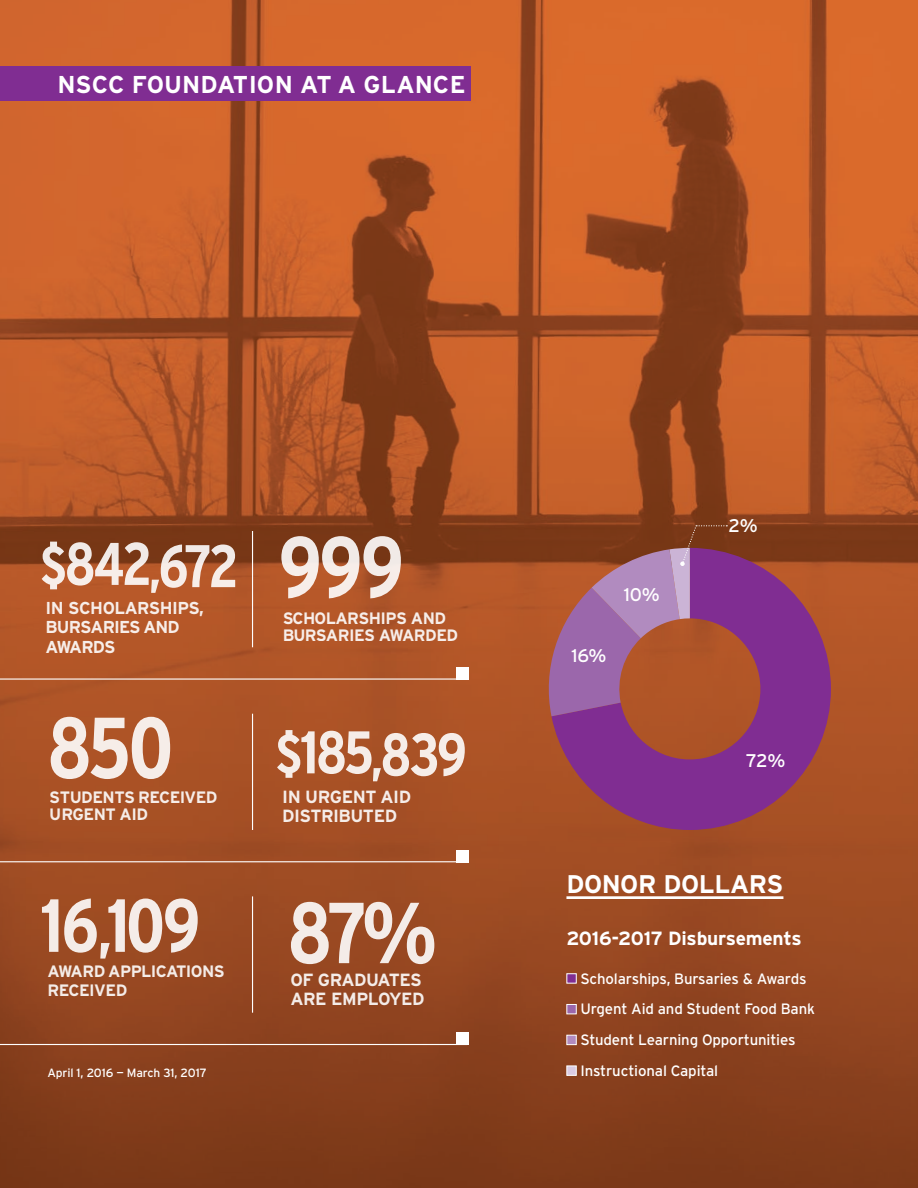
<style>
.page{position:relative;width:918px;height:1188px;background:#fff}
.page>*{position:absolute;margin:0;border:0;box-sizing:border-box;transform-origin:0 0}
.t1{font:700 condensed 86.25px "Interstate";letter-spacing:-.04em;color:#fff}
.t2{font:700 condensed 75px "Interstate";color:#fff}
.t3{font:700 condensed 60px "Interstate";letter-spacing:-.05em;color:#fff}
.t4{font:700 25.5px "Interstate";letter-spacing:-.015em;color:#fff}
.t5{font:700 24.3px "Interstate";color:#fff}
.t6{font:700 19.2px "Interstate";letter-spacing:-.01em;color:#fff}
.t7{font:18.3px "Interstate";color:#fff}
.t8{font:700 17.7px/18.9px "Interstate";letter-spacing:-.025em;color:#fff}
.t9{font:700 17.25px/19.6px "Interstate";letter-spacing:-.04em;color:#fff}
.t10{font:700 16.5px/17.2px "Interstate";letter-spacing:-.035em;color:#fff}
.t11{font:15px/30.8px "Interstate";letter-spacing:-.01em;color:#fff}
.t12{font:12px "Interstate";letter-spacing:-.01em;color:#fff}
.s1{font-size:55.5px}
.s2{font-size:51px}
.s3{font-size:60px}
</style>
<div class="page">
<img style="left:0;top:0;width:918px;height:1188px">
<hr style="left:0;top:1044px;width:467px;height:1px;background:#fff">
<div style="left:456px;top:1032px;width:12px;height:13px;background:#fff"></div>
<hr style="left:0;top:861px;width:467px;height:1px;background:#fff">
<div style="left:456px;top:850px;width:12px;height:12px;background:#fff"></div>
<hr style="left:0;top:678px;width:467px;height:2px;background:#fff">
<div style="left:456px;top:667px;width:12px;height:13px;background:#fff"></div>
<div style="left:0;top:67px;width:470px;height:34px;background:#802d92"></div>
<div style="left:566px;top:973px;width:11px;height:11px;background:#802d92;border:1px solid #fff"></div>
<div style="left:566px;top:1004px;width:11px;height:10px;background:#9b67ab;border:1px solid #fff"></div>
<div style="left:566px;top:1035px;width:11px;height:10px;background:#b18bbf;border:1px solid #fff"></div>
<div style="left:566px;top:1066px;width:11px;height:10px;background:#dacbe3;border:1px solid #fff"></div>
<hr style="left:566px;top:896px;width:217px;height:3px;background:#fff">
<hr style="left:252px;top:531px;width:1px;height:116px;background:#fff">
<hr style="left:252px;top:714px;width:1px;height:116px;background:#fff">
<hr style="left:252px;top:896px;width:1px;height:117px;background:#fff">
<svg style="left:551px;top:548px;width:280px;height:282px;background:#8f3a68"></svg>
<svg style="left:549px;top:525px;width:178px;height:191px;background:#9f5b65"></svg>
<h3 class="t5" style="left:57px;top:71px;width:410px">NSCC FOUNDATION AT A GLANCE</h3>
<h3 class="t3" style="left:40px;top:531px;width:201px"><span class="s1">$</span>842<span class="s2">,</span>672</h3>
<p class="t9" style="left:45px;top:598px;width:160px">IN SCHOLARSHIPS,<br>BURSARIES AND<br>AWARDS</p>
<h1 class="t1" style="left:47px;top:700px;width:128px">850</h1>
<p class="t10" style="left:50px;top:788px;width:169px">STUDENTS RECEIVED<br>URGENT AID</p>
<h2 class="t2" style="left:40px;top:884px;width:162px">16<span class="s3">,</span>109</h2>
<p class="t10" style="left:47px;top:962px;width:179px;line-height:18.9px">AWARD APPLICATIONS<br>RECEIVED</p>
<p class="t12" style="left:47px;top:1066px;width:161px">April 1, 2016 — March 31, 2017</p>
<h1 class="t1" style="left:278px;top:519px;width:128px">999</h1>
<p class="t10" style="left:282px;top:609px;width:178px">SCHOLARSHIPS AND<br>BURSARIES AWARDED</p>
<h3 class="t3" style="left:276px;top:720px;width:193px"><span class="s1">$</span>185<span class="s2">,</span>839</h3>
<p class="t8" style="left:282px;top:788px;width:130px">IN URGENT AID<br>DISTRIBUTED</p>
<h1 class="t1" style="left:287px;top:885px;width:151px">87%</h1>
<p class="t8" style="left:290px;top:970px;width:135px;line-height:19.5px">OF GRADUATES<br>ARE EMPLOYED</p>
<p class="t7" style="left:624px;top:584px;width:38px">10%</p>
<p class="t7" style="left:571px;top:645px;width:37px">16%</p>
<p class="t7" style="left:728px;top:515px;width:31px">2%</p>
<p class="t7" style="left:746px;top:751px;width:41px">72%</p>
<h3 class="t4" style="left:566px;top:870px;width:218px">DONOR DOLLARS</h3>
<p class="t6" style="left:566px;top:927px;width:237px">2016-2017 Disbursements</p>
<p class="t11" style="left:580px;top:963px;width:236px">Scholarships, Bursaries &amp; Awards<br>Urgent Aid and Student Food Bank<br>Student Learning Opportunities<br>Instructional Capital</p>
</div>
